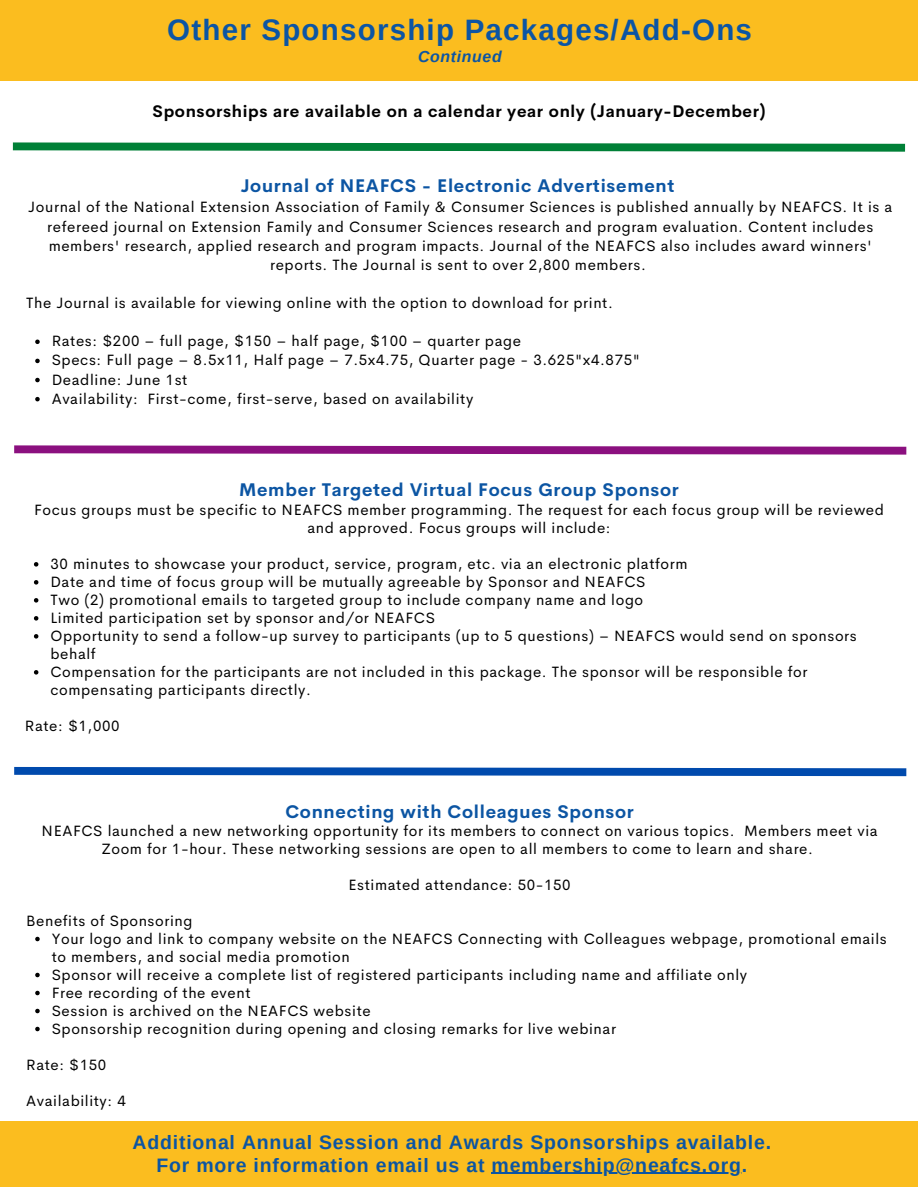
<style>
.page{position:relative;width:918px;height:1188px;background:#fff}
.page>*{position:absolute;margin:0;border:0;box-sizing:border-box;transform-origin:0 0}
.t1{font:700 29.55px "Arimo";letter-spacing:.04em;color:#0c55a4}
.t2{font:700 19.5px "Arimo";letter-spacing:.04em;color:#0c55a3}
.t3{font:700 18px "Cerebri Sans";letter-spacing:.04em;color:#0c55a3}
.t4{font:700 16.5px "Cerebri Sans";letter-spacing:.04em;color:#000}
.t5{font:italic 700 15.9px "Arimo";letter-spacing:.04em;color:#0c55a4}
.t6{font:15px/18px "Cerebri Sans";letter-spacing:.04em;color:#000;text-align:center}
</style>
<div class="page">
<div style="left:0;top:0;width:918px;height:81px;background:#fbbd1f"></div>
<svg style="left:35px;top:340px;width:5px;height:4px"></svg>
<svg style="left:35px;top:359px;width:5px;height:4px"></svg>
<svg style="left:35px;top:378px;width:5px;height:4px"></svg>
<svg style="left:35px;top:397px;width:5px;height:4px"></svg>
<svg style="left:34px;top:562px;width:4px;height:5px"></svg>
<svg style="left:34px;top:580px;width:4px;height:5px"></svg>
<svg style="left:34px;top:598px;width:4px;height:5px"></svg>
<svg style="left:34px;top:616px;width:4px;height:5px"></svg>
<svg style="left:34px;top:634px;width:4px;height:5px"></svg>
<svg style="left:34px;top:670px;width:4px;height:5px"></svg>
<svg style="left:35px;top:937px;width:5px;height:4px"></svg>
<svg style="left:35px;top:973px;width:5px;height:4px"></svg>
<svg style="left:35px;top:991px;width:5px;height:4px"></svg>
<svg style="left:35px;top:1009px;width:5px;height:4px"></svg>
<svg style="left:35px;top:1027px;width:5px;height:4px"></svg>
<svg style="left:12px;top:142px;width:894px;height:10px;background:#369b61"></svg>
<svg style="left:14px;top:445px;width:893px;height:10px;background:#a3429a"></svg>
<svg style="left:14px;top:766px;width:893px;height:11px"></svg>
<div style="left:0;top:1121px;width:918px;height:66px;background:#fbbd1f"></div>
<hr style="left:492px;top:1173px;width:250px;height:1px;background:#0c55a3">
<p class="t1" style="left:167px;top:13px;width:586px">Other Sponsorship Packages/Add-Ons</p>
<p class="t5" style="left:418px;top:48px;width:85px">Continued</p>
<p class="t4" style="left:153px;top:100px;width:614px">Sponsorships are available on a calendar year only (January-December)</p>
<p class="t3" style="left:241px;top:174px;width:435px">Journal of NEAFCS - Electronic Advertisement</p>
<p class="t6" style="left:28px;top:198px;width:866px;line-height:19.2px">Journal of the National Extension Association of Family &amp; Consumer Sciences is published annually by NEAFCS. It is a refereed journal on Extension Family and Consumer Sciences research and program evaluation. Content includes members' research, applied research and program impacts. Journal of the NEAFCS also includes award winners' reports. The Journal is sent to over 2,800 members.</p>
<p class="t6" style="left:26px;top:294px;width:588px">The Journal is available for viewing online with the option to download for print.</p>
<p class="t6" style="left:52px;top:332px;width:471px">Rates: $200 – full page, $150 – half page, $100 – quarter page</p>
<p class="t6" style="left:52px;top:351px;width:590px">Specs: Full page – 8.5x11, Half page – 7.5x4.75, Quarter page - 3.625"x4.875"</p>
<p class="t6" style="left:52px;top:370px;width:137px">Deadline: June 1st</p>
<p class="t6" style="left:52px;top:389px;width:423px">Availability: First-come, first-serve, based on availability</p>
<p class="t3" style="left:239px;top:478px;width:441px">Member Targeted Virtual Focus Group Sponsor</p>
<p class="t6" style="left:34px;top:501px;width:851px">Focus groups must be specific to NEAFCS member programming. The request for each focus group will be reviewed and approved. Focus groups will include:</p>
<p class="t6" style="left:50px;top:555px;width:639px">30 minutes to showcase your product, service, program, etc. via an electronic platform</p>
<p class="t6" style="left:50px;top:573px;width:597px">Date and time of focus group will be mutually agreeable by Sponsor and NEAFCS</p>
<p class="t6" style="left:50px;top:591px;width:594px">Two (2) promotional emails to targeted group to include company name and logo</p>
<p class="t6" style="left:50px;top:609px;width:386px">Limited participation set by sponsor and/or NEAFCS</p>
<p class="t6" style="left:50px;top:627px;width:808px;text-align:left">Opportunity to send a follow-up survey to participants (up to 5 questions) – NEAFCS would send on sponsors behalf</p>
<p class="t6" style="left:50px;top:663px;width:759px;text-align:left">Compensation for the participants are not included in this package. The sponsor will be responsible for compensating participants directly.</p>
<p class="t6" style="left:25px;top:717px;width:96px">Rate: $1,000</p>
<p class="t3" style="left:285px;top:800px;width:350px">Connecting with Colleagues Sponsor</p>
<p class="t6" style="left:42px;top:821px;width:838px">NEAFCS launched a new networking opportunity for its members to connect on various topics. Members meet via<br>Zoom for 1-hour. These networking sessions are open to all members to come to learn and share.</p>
<p class="t6" style="left:349px;top:875px;width:224px">Estimated attendance: 50-150</p>
<p class="t6" style="left:26px;top:911px;width:168px">Benefits of Sponsoring</p>
<p class="t6" style="left:52px;top:929px;width:837px;text-align:left">Your logo and link to company website on the NEAFCS Connecting with Colleagues webpage, promotional emails to members, and social media promotion</p>
<p class="t6" style="left:52px;top:965px;width:697px">Sponsor will receive a complete list of registered participants including name and affiliate only</p>
<p class="t6" style="left:52px;top:983px;width:200px">Free recording of the event</p>
<p class="t6" style="left:52px;top:1001px;width:321px">Session is archived on the NEAFCS website</p>
<p class="t6" style="left:52px;top:1019px;width:566px">Sponsorship recognition during opening and closing remarks for live webinar</p>
<p class="t6" style="left:26px;top:1055px;width:82px">Rate: $150</p>
<p class="t6" style="left:26px;top:1091px;width:101px">Availability: 4</p>
<p class="t2" style="left:133px;top:1131px;width:640px">Additional Annual Session and Awards Sponsorships available.</p>
<p class="t2" style="left:156px;top:1154px;width:592px">For more information email us at membership@neafcs.org.</p>
</div>
